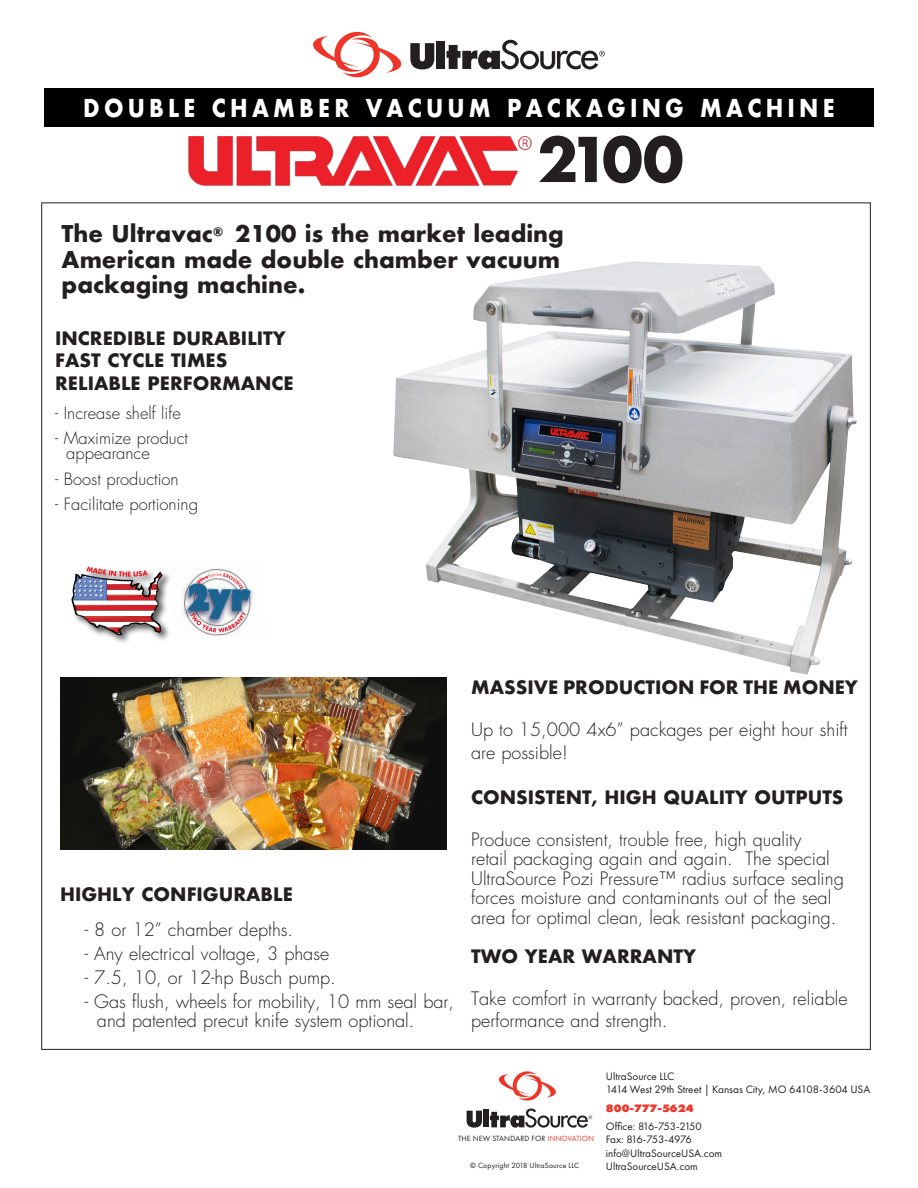
<style>
.page{position:relative;width:918px;height:1188px;background:#fff}
.page>*{position:absolute;margin:0;border:0;box-sizing:border-box;transform-origin:0 0}
.t1{font:700 60px "Futura";color:#231f20}
.t2{font:700 24px "Futura";letter-spacing:.2em;color:#fff;scale:.88 1}
.t3{font:700 22.5px/25.5px "Futura";color:#231f20}
.t4{font:300 18px/19.5px "Futura";color:#231f20}
.t5{font:700 18px/22.5px "Futura";color:#231f20}
.t6{font:300 16.5px/15px "Futura";color:#231f20}
.t7{font:11.25px/13.4px "Futura PT";color:#231f20}
.t8{font:11.25px/17.9px "Futura PT";letter-spacing:-.045em;color:#231f20}
.t9{font:7.8px "Futura PT";letter-spacing:.015em;color:#231f20}
.s1{color:#ee3529}
.s2{font-weight:800;color:#ee3529}
</style>
<div class="page">
<img style="left:183px;top:568px;width:71px;height:68px">
<svg style="left:197px;top:573px;width:47px;height:16px"></svg>
<svg style="left:191px;top:611px;width:55px;height:21px"></svg>
<div style="left:44px;top:89px;width:830px;height:38px;background:#000"></div>
<svg style="left:313px;top:32px;width:89px;height:45px"></svg>
<svg style="left:410px;top:43px;width:24px;height:26px"></svg>
<div style="left:436px;top:41px;width:9px;height:28px;background:#231f20"></div>
<svg style="left:447px;top:40px;width:158px;height:29px"></svg>
<div style="left:70px;top:565px;width:102px;height:80px;background:#231f20;opacity:.75"></div>
<img style="left:71px;top:571px;width:92px;height:64px">
<svg style="left:86px;top:566px;width:62px;height:11px"></svg>
<img style="left:393px;top:261px;width:464px;height:414px">
<svg style="left:188px;top:136px;width:344px;height:50px"></svg>
<img style="left:189px;top:137px;width:342px;height:48px">
<img style="left:60px;top:677px;width:387px;height:173px">
<svg style="left:498px;top:1071px;width:58px;height:30px"></svg>
<svg style="left:467px;top:1111px;width:15px;height:17px"></svg>
<div style="left:483px;top:1109px;width:6px;height:18px;background:#231f20"></div>
<svg style="left:490px;top:1108px;width:102px;height:20px"></svg>
<p class="t2" style="left:83px;top:90px;width:856px">DOUBLE CHAMBER VACUUM PACKAGING MACHINE</p>
<p class="t1" style="left:537px;top:116px;width:148px">2100</p>
<p class="t3" style="left:62px;top:221px;width:504px">The Ultravac<sup>®</sup> 2100 is the market leading<br>American made double chamber vacuum packaging machine.</p>
<p class="t5" style="left:55px;top:327px;width:232px">INCREDIBLE DURABILITY<br>FAST CYCLE TIMES</p>
<p class="t5" style="left:55px;top:372px;width:240px">RELIABLE PERFORMANCE</p>
<p class="t6" style="left:55px;top:405px;width:127px">- Increase shelf life</p>
<p class="t6" style="left:66px;top:431px;width:123px;text-indent:-11px">- Maximize product appearance</p>
<p class="t6" style="left:55px;top:471px;width:125px">- Boost production</p>
<p class="t6" style="left:55px;top:497px;width:144px">- Facilitate portioning</p>
<p class="t5" style="left:60px;top:883px;width:234px">HIGHLY CONFIGURABLE</p>
<p class="t4" style="left:85px;top:920px;width:210px">- 8 or 12” chamber depths.</p>
<p class="t4" style="left:85px;top:944px;width:246px">- Any electrical voltage, 3 phase</p>
<p class="t4" style="left:85px;top:968px;width:253px">- 7.5, 10, or 12-hp Busch pump.</p>
<p class="t4" style="left:97px;top:992px;width:359px;text-indent:-12px">- Gas flush, wheels for mobility, 10 mm seal bar, and patented precut knife system optional.</p>
<p class="t5" style="left:471px;top:676px;width:388px">MASSIVE PRODUCTION FOR THE MONEY</p>
<p class="t4" style="left:471px;top:719px;width:378px;line-height:22.5px">Up to 15,000 4x6” packages per eight hour shift are possible!</p>
<p class="t5" style="left:471px;top:786px;width:374px">CONSISTENT, HIGH QUALITY OUTPUTS</p>
<p class="t4" style="left:471px;top:830px;width:374px">Produce consistent, trouble free, high quality<br>retail packaging again and again. The special UltraSource Pozi Pressure™ radius surface sealing forces moisture and contaminants out of the seal area for optimal clean, leak resistant packaging.</p>
<p class="t5" style="left:471px;top:945px;width:226px">TWO YEAR WARRANTY</p>
<p class="t4" style="left:471px;top:987px;width:378px;line-height:22.5px">Take comfort in warranty backed, proven, reliable performance and strength.</p>
<p class="t9" style="left:458px;top:1133px;width:138px">THE NEW STANDARD FOR <span class="s1">INNOVATION</span></p>
<p class="t9" style="left:470px;top:1161px;width:111px">© Copyright 2018 UltraSource LLC</p>
<p class="t7" style="left:606px;top:1069px;width:266px">UltraSource LLC<br>1414 West 29th Street | Kansas City, MO 64108-3604 USA</p>
<p class="t8" style="left:606px;top:1099px;width:98px"><span class="s2">800-777-5624<br></span>Office: 816-753-2150</p>
<p class="t7" style="left:606px;top:1133px;width:118px">Fax: 816-753-4976 info@UltraSourceUSA.com<br>UltraSourceUSA.com</p>
</div>
